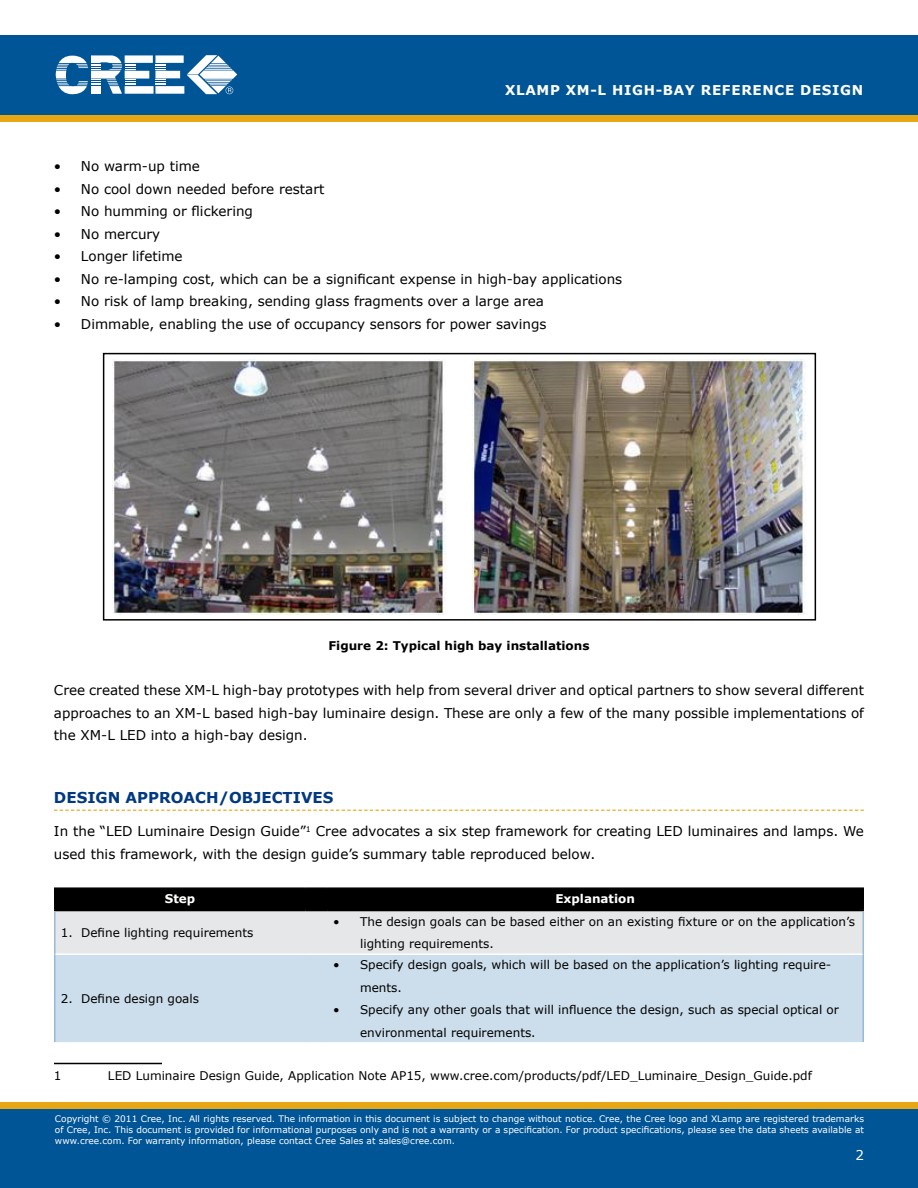
<style>
.page{position:relative;width:918px;height:1188px;background:#fff}
.page>*{position:absolute;margin:0;border:0;box-sizing:border-box;transform-origin:0 0}
.t1{font:700 15px "Verdana";color:#003882}
.t2{font:13.5px/22.5px "Verdana";color:#000;text-align:justify}
.t3{font:700 13.5px "Verdana";letter-spacing:.05em;color:#fffffe}
.t4{font:13.5px "Verdana";color:#fff}
.t5{font:12px/22.5px "Verdana";color:#000}
.t6{font:700 12px "Verdana";color:#000}
.t7{font:700 12px "Verdana";color:#fff}
.t8{font:700 12px "Verdana";color:#fffffe}
.t9{font:9px/10.8px "Verdana";color:#fff;text-align:justify}
</style>
<div class="page">
<div style="left:0;top:115px;width:918px;height:7px;background:#e7a614"></div>
<div style="left:0;top:35px;width:918px;height:80px;background:#005596"></div>
<svg style="left:56px;top:55px;width:181px;height:39px"></svg>
<div style="left:0;top:1108px;width:918px;height:80px;background:#005596"></div>
<div style="left:0;top:1102px;width:918px;height:6px;background:#e7a614"></div>
<svg style="left:54px;top:810px;width:810px;height:1px"></svg>
<div style="left:55px;top:955px;width:807px;height:87px;background:#ccddeb"></div>
<hr style="left:54px;top:887px;width:251px;height:2px;background:#000">
<hr style="left:305px;top:887px;width:22px;height:2px;background:#000">
<svg style="left:54px;top:888px;width:808px;height:65px;background:#969797"></svg>
<hr style="left:862px;top:889px;width:2px;height:21px;background:#000">
<hr style="left:327px;top:887px;width:537px;height:2px;background:#000">
<hr style="left:327px;top:910px;width:537px;height:1px;background:#000">
<hr style="left:54px;top:911px;width:1px;height:43px;background:#99bad7">
<hr style="left:862px;top:911px;width:2px;height:43px;background:#99bad7">
<hr style="left:54px;top:954px;width:1px;height:88px;background:#99bad7">
<hr style="left:862px;top:954px;width:2px;height:88px;background:#99bad7">
<hr style="left:54px;top:1063px;width:108px;height:1px;background:#000">
<img style="left:112px;top:359px;width:334px;height:255px">
<img style="left:472px;top:359px;width:334px;height:255px">
<div style="left:103px;top:353px;width:713px;height:268px;border:2px solid #000"></div>
<p class="t3" style="left:505px;top:82px;width:360px">XLAMP XM-L HIGH-BAY REFERENCE DESIGN</p>
<p class="t2" style="left:54px;top:155px;width:148px">• No warm-up time</p>
<p class="t2" style="left:54px;top:177px;width:272px">• No cool down needed before restart</p>
<p class="t2" style="left:54px;top:200px;width:201px">• No humming or flickering</p>
<p class="t2" style="left:54px;top:222px;width:108px">• No mercury</p>
<p class="t2" style="left:54px;top:245px;width:130px">• Longer lifetime</p>
<p class="t2" style="left:54px;top:267px;width:570px">• No re-lamping cost, which can be a significant expense in high-bay applications</p>
<p class="t2" style="left:54px;top:290px;width:491px">• No risk of lamp breaking, sending glass fragments over a large area</p>
<p class="t2" style="left:54px;top:312px;width:494px">• Dimmable, enabling the use of occupancy sensors for power savings</p>
<p class="t6" style="left:328px;top:638px;width:263px">FIGURE 2: TYPICAL HIGH BAY INSTALLATIONS</p>
<p class="t2" style="left:54px;top:679px;width:812px">Cree created these XM -L high-bay prototypes with help from several driver and optical partners to show several different approaches to an XM -L based high-bay luminaire design. These are only a few of the many possible implementations of the XM -L LED into a high-bay design.</p>
<p class="t1" style="left:54px;top:788px;width:281px">DESIGN APPROACH /OBJECTIVES</p>
<p class="t2" style="left:54px;top:820px;width:812px">In the “LED Luminaire Design Guide”<sup>1</sup> Cree advocates a six step framework for creating LED luminaires and lamps. We used this framework, with the design guide’s summary table reproduced below.</p>
<p class="t8" style="left:165px;top:891px;width:32px">STEP</p>
<p class="t7" style="left:555px;top:891px;width:81px">EXPLANATION</p>
<p class="t5" style="left:61px;top:921px;width:194px">1. Define lighting requirements</p>
<p class="t5" style="left:360px;top:910px;width:496px;text-indent:-27px">• The design goals can be based either on an existing fixture or on the application’s lighting requirements.</p>
<p class="t5" style="left:61px;top:987px;width:140px">2. Define design goals</p>
<p class="t5" style="left:360px;top:953px;width:473px;text-indent:-27px">• Specify design goals, which will be based on the application’s lighting require&shy;ments.</p>
<p class="t5" style="left:360px;top:998px;width:480px;text-indent:-27px">• Specify any other goals that will influence the design, such as special optical or environmental requirements.</p>
<p class="t5" style="left:54px;top:1064px;width:29px">1 LE</p>
<p class="t5" style="left:122px;top:1064px;width:691px">D Luminaire Design Guide, Application Note AP 15, www.cree.com/products/pdf/LED_Luminaire_Design_Guide.pdf</p>
<p class="t9" style="left:55px;top:1113px;width:811px">Copyright © 2011 Cree, Inc. All rights reserved. The information in this document is subject to change without notice. Cree, the Cree logo and XLamp are registered trademarks of Cree, Inc. This document is provided for informational purposes only and is not a warranty or a specification. For product specifications, please see the data sheets available at www.cree.com. For warranty information, please contact Cree Sales at sales@cree.com.</p>
<p class="t4" style="left:855px;top:1146px;width:10px">2</p>
</div>
